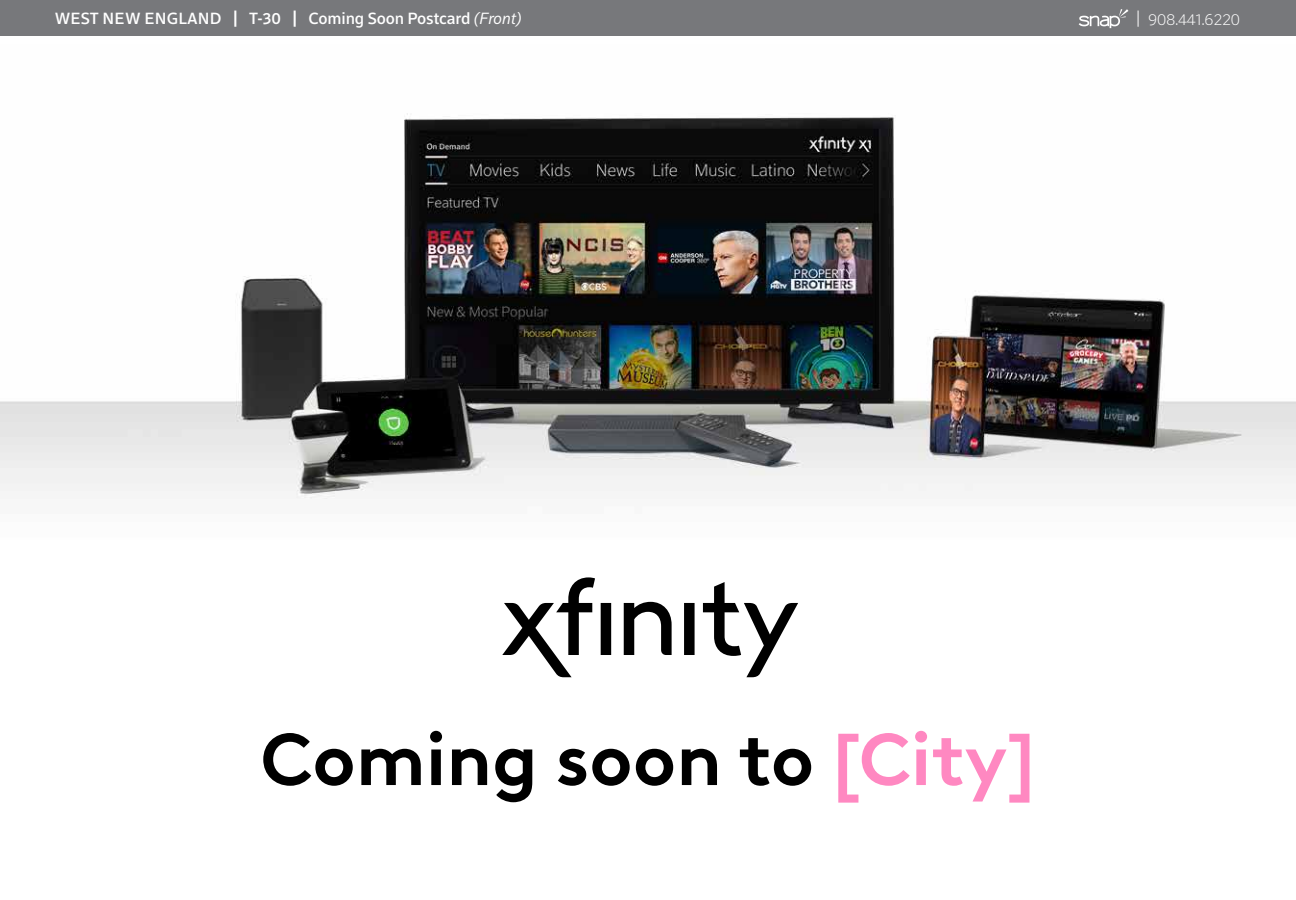
<style>
.page{position:relative;width:1296px;height:900px;background:#fff}
.page>*{position:absolute;margin:0;border:0;box-sizing:border-box;transform-origin:0 0}
.t1{font:700 73.2px "Xfinity Brown";color:#000}
.t2{font:500 16px "XFINITY Standard";letter-spacing:-.01em;color:#fff}
.t3{font:300 expanded 16px "XFINITY Standard";letter-spacing:-.01em;color:#fff}
.s1{font-weight:400;font-style:italic}
.s2{color:#ff88c1}
</style>
<div class="page">
<img style="left:0;top:113px;width:1296px;height:386px">
<svg style="left:502px;top:577px;width:296px;height:100px"></svg>
<div style="left:0;top:0;width:1296px;height:36px;background:#77787b"></div>
<svg style="left:1079px;top:9px;width:49px;height:19px"></svg>
<p class="t2" style="left:55px;top:9px;width:468px">WEST NEW ENGLAND | T-30 | Coming Soon Postcard <span class="s1">(Front)</span></p>
<p class="t3" style="left:1135px;top:10px;width:106px">| 908.441.6220</p>
<h1 class="t1" style="left:260px;top:703px;width:777px">Coming soon to <span class="s2">[City]</span></h1>
</div>
